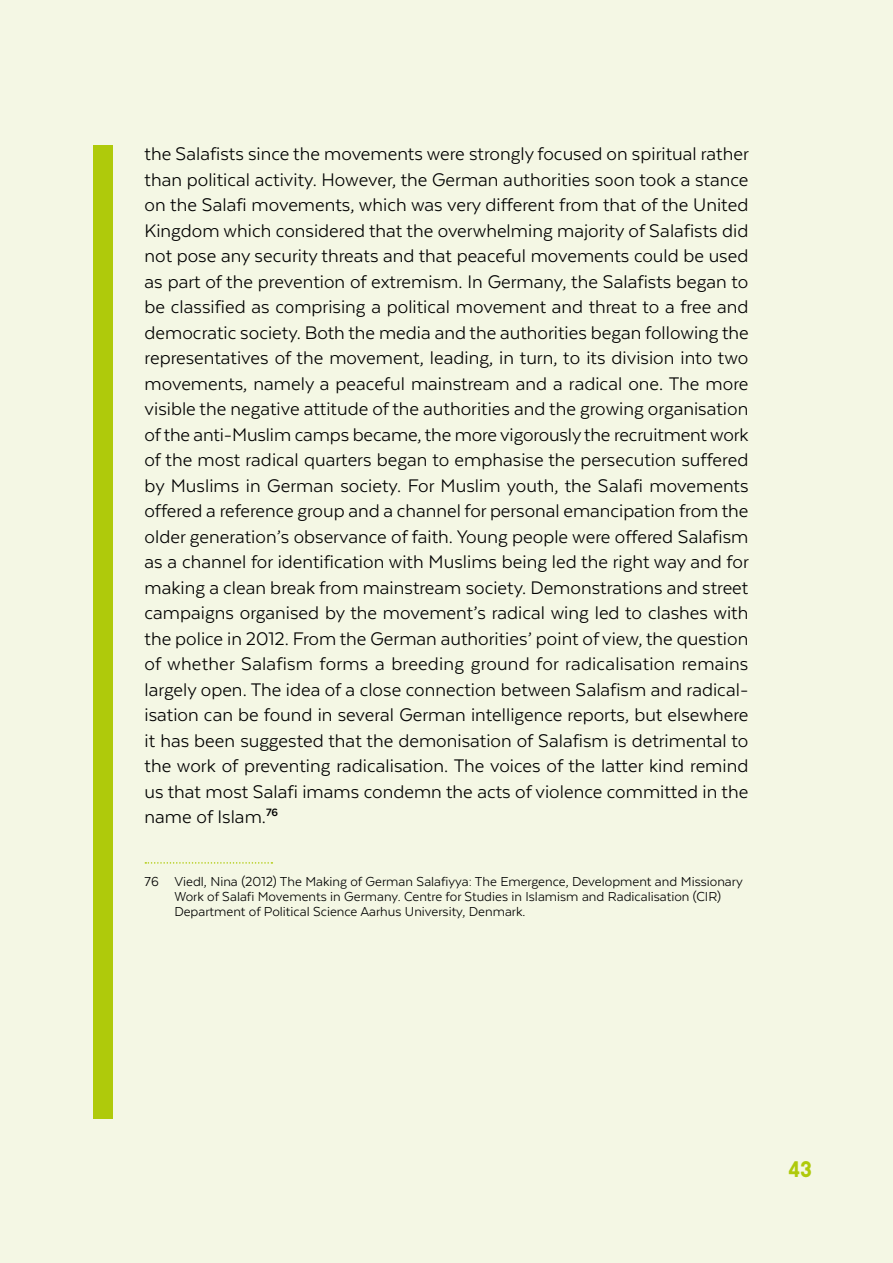
<style>
.page{position:relative;width:893px;height:1263px;background:#f4f7e4}
.page>*{position:absolute;margin:0;border:0;box-sizing:border-box;transform-origin:0 0}
.t1{font:700 22.5px "GT Pressura";color:#afca0b}
.t2{font:21px/25.5px "Texta";color:#000;text-align:justify}
.Footnote_text{font:15px/15px "Texta";color:#000}
</style>
<div class="page">
<div style="left:94px;top:145px;width:19px;height:973px;background:#afca0b"></div>
<svg style="left:145px;top:862px;width:127px;height:2px"></svg>
<p class="t2" style="left:145px;top:141px;width:606px">the Salafists since the movements were strongly focused on spiritual rather than political activity. However, the German authorities soon took a stance on the Salafi movements, which was very different from that of the United Kingdom which considered that the overwhelming majority of Salafists did not pose any security threats and that peaceful movements could be used as part of the prevention of extremism. In Germany, the Salafists began to be classified as comprising a political movement and threat to a free and democratic society. Both the media and the authorities began following the representatives of the movement, leading, in turn, to its division into two movements, namely a peaceful mainstream and a radical one. The more visible the negative attitude of the authorities and the growing organisation of the anti-Muslim camps became, the more vigorously the recruitment work of the most radical quarters began to emphasise the persecution suffered by Muslims in German society. For Muslim youth, the Salafi movements offered a reference group and a channel for personal emancipation from the older generation’s observance of faith. Young people were offered Salafism as a channel for identification with Muslims being led the right way and for making a clean break from mainstream society. Demonstrations and street campaigns organised by the movement’s radical wing led to clashes with the police in 2012. From the German authorities’ point of view, the question of whether Salafism forms a breeding ground for radicalisation remains largely open. The idea of a close connection between Salafism and radical&shy;isation can be found in several German intelligence reports, but elsewhere it has been suggested that the demonisation of Salafism is detrimental to the work of preventing radicalisation. The voices of the latter kind remind us that most Salafi imams condemn the acts of violence committed in the name of Islam.<sup>76</sup></p>
<p class="Footnote_text" style="left:174px;top:874px;width:570px;text-indent:-30px">76 Viedl, Nina (2012) The Making of German Salafiyya: The Emergence, Development and Missionary<br>Work of Salafi Movements in Germany. Centre for Studies in Islamism and Radicalisation (CIR)<br>Department of Political Science Aarhus University, Denmark.</p>
<p class="t1" style="left:789px;top:1152px;width:25px">43</p>
</div>
